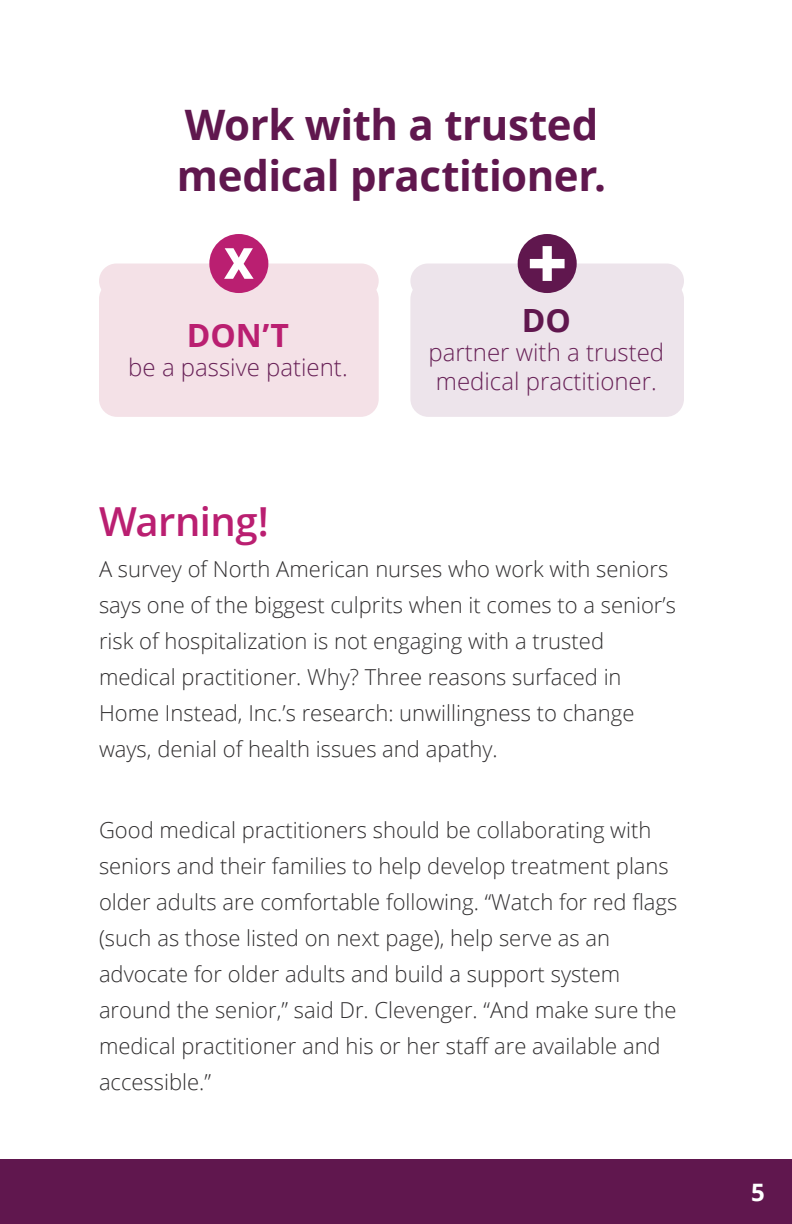
<style>
.page{position:relative;width:792px;height:1224px;background:#fff}
.page>*{position:absolute;margin:0;border:0;box-sizing:border-box;transform-origin:0 0}
.t1{font:700 42px/50.4px "Open Sans";letter-spacing:-.01em;color:#60174e}
.t2{font:600 40px "Open Sans";letter-spacing:-.015em;color:#ba1f71}
.t3{font:700 32px "Open Sans";color:#ba1f71}
.t4{font:700 32px "Open Sans";color:#60174e}
.t5{font:300 24px/28.8px "Open Sans";color:#682157;text-align:center}
.t6{font:700 24px "Open Sans";color:#fff}
.t7{font:300 22px/36px "Open Sans";color:#312f30}
</style>
<div class="page">
<div style="left:0;top:1159px;width:792px;height:65px;background:#60174e"></div>
<div style="left:99px;top:264px;width:280px;height:34px;background:#f4e1e7;border-radius:17px"></div>
<div style="left:410px;top:264px;width:274px;height:34px;background:#ede4eb;border-radius:17px"></div>
<div style="left:99px;top:281px;width:280px;height:136px;background:#f4e1e7;border-radius:18px"></div>
<div style="left:410px;top:281px;width:274px;height:136px;background:#ede4eb;border-radius:18px"></div>
<div style="left:209px;top:234px;width:59px;height:59px;background:#ba1f71;border-radius:50%"></div>
<svg style="left:224px;top:248px;width:30px;height:31px"></svg>
<div style="left:518px;top:234px;width:59px;height:59px;background:#60174e;border-radius:50%"></div>
<svg style="left:530px;top:246px;width:35px;height:35px"></svg>
<h1 class="t1" style="left:177px;top:99px;width:431px">Work with a trusted medical practitioner.</h1>
<h3 class="t3" style="left:187px;top:313px;width:104px">DON’T</h3>
<p class="t5" style="left:128px;top:352px;width:221px">be a passive patient.</p>
<h3 class="t4" style="left:522px;top:298px;width:50px">DO</h3>
<p class="t5" style="left:429px;top:337px;width:237px">partner with a trusted medical practitioner.</p>
<h2 class="t2" style="left:99px;top:494px;width:171px">Warning!</h2>
<p class="t7" style="left:99px;top:550px;width:578px">A survey of North American nurses who work with seniors says one of the biggest culprits when it comes to a senior’s risk of hospitalization is not engaging with a trusted medical practitioner. Why? Three reasons surfaced in Home Instead, Inc.’s research: unwillingness to change ways, denial of health issues and apathy.</p>
<p class="t7" style="left:99px;top:811px;width:580px">Good medical practitioners should be collaborating with seniors and their families to help develop treatment plans older adults are comfortable following. “Watch for red flags (such as those listed on next page), help serve as an advocate for older adults and build a support system around the senior,” said Dr. Clevenger. “And make sure the medical practitioner and his or her staff are available and accessible.”</p>
<p class="t6" style="left:751px;top:1175px;width:15px">5</p>
</div>
